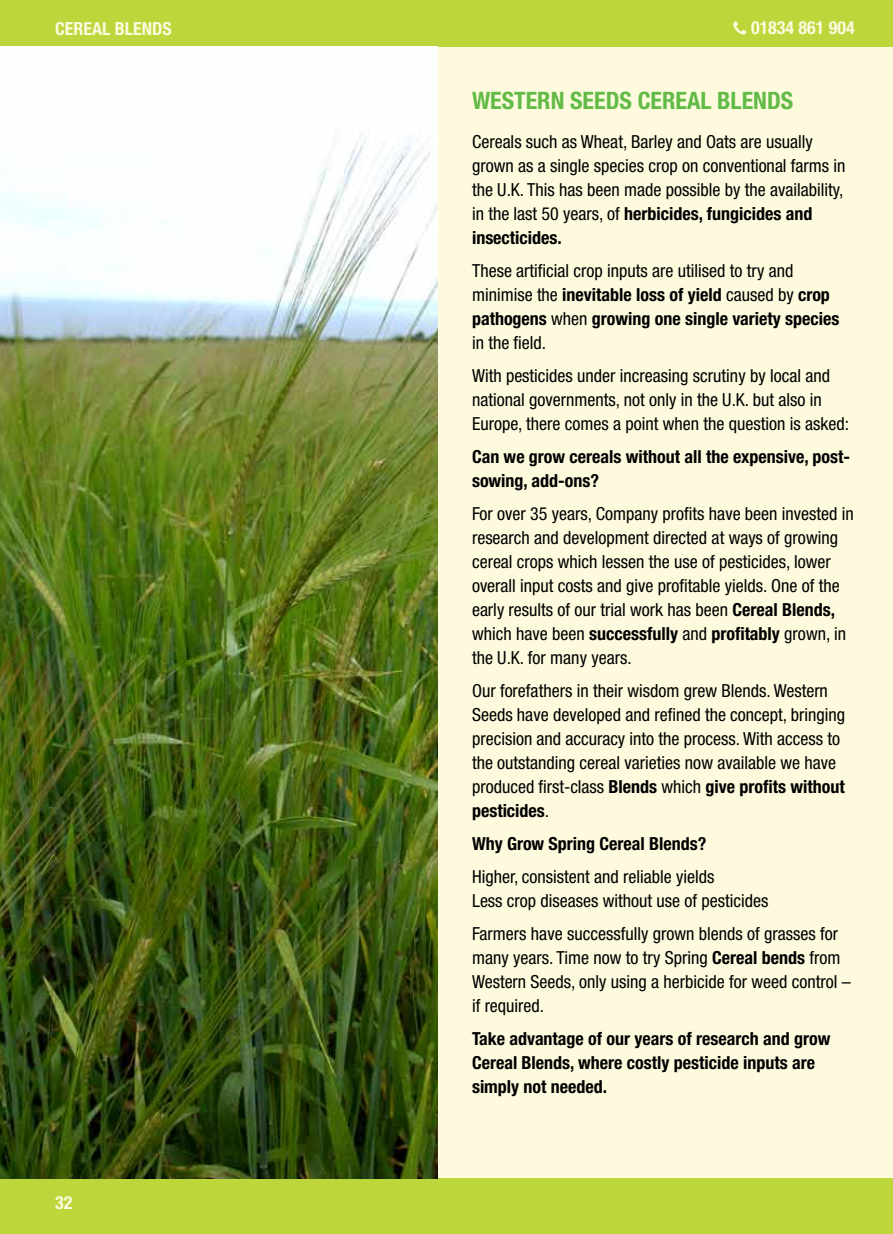
<style>
.page{position:relative;width:893px;height:1234px;background:#fff}
.page>*{position:absolute;margin:0;border:0;box-sizing:border-box;transform-origin:0 0}
.t1{font:700 condensed 24px "Helvetica Neue LT Std";color:#62bb46}
.t2{font:condensed 18px/24px "Helvetica Neue LT Std";color:#000}
.t3{font:700 condensed 18px/24px "Helvetica Neue LT Std";color:#000}
.t4{font:700 condensed 18px "Helvetica Neue LT Std";color:#fdfadd}
.s1{font-weight:700}
</style>
<div class="page">
<div style="left:0;top:0;width:893px;height:1233px;background:#fdfadd"></div>
<div style="left:0;top:1178px;width:893px;height:55px;background:#bcd63b"></div>
<div style="left:0;top:0;width:893px;height:47px;background:#bcd63b"></div>
<svg style="left:733px;top:21px;width:13px;height:14px"></svg>
<img style="left:0;top:47px;width:438px;height:1131px">
<p class="t4" style="left:55px;top:18px;width:118px">CEREAL BLENDS</p>
<p class="t4" style="left:55px;top:1190px;width:19px">32</p>
<p class="t4" style="left:751px;top:17px;width:105px">01834 861 904</p>
<h1 class="t1" style="left:472px;top:85px;width:124px">Western Seeds</h1>
<h1 class="t1" style="left:638px;top:85px;width:51px">cereal</h1>
<h1 class="t1" style="left:717px;top:85px;width:27px">Blends</h1>
<p class="t2" style="left:472px;top:129px;width:375px">Cereals such as Wheat, Barley and Oats are usually grown as a single species crop on conventional farms in the U.K. This has been made possible by the availability, in the last 50 years, of <span class="s1">herbicides, fungicides and insecticides.</span></p>
<p class="t2" style="left:472px;top:258px;width:369px">These artificial crop inputs are utilised to try and minimise the <span class="s1">inevitable loss of yield</span> caused by <span class="s1">crop pathogens</span> when <span class="s1">growing one single variety species </span>in the field.</p>
<p class="t2" style="left:472px;top:363px;width:379px">With pesticides under increasing scrutiny by local and national governments, not only in the U.K. but also in<br>Europe, there comes a point when the question is asked:</p>
<p class="t3" style="left:472px;top:444px;width:380px">Can we grow cereals without all the expensive, post&shy;sowing, add-ons?</p>
<p class="t2" style="left:472px;top:501px;width:383px">For over 35 years, Company profits have been invested in research and development directed at ways of growing cereal crops which lessen the use of pesticides, lower overall input costs and give profitable yields. One of the early results of our trial work has been <span class="s1">Cereal Blends, </span>which have been <span class="s1">successfully</span> and <span class="s1">profitably</span> grown, in the U.K. for many years.</p>
<p class="t2" style="left:472px;top:678px;width:375px">Our forefathers in their wisdom grew Blends. Western Seeds have developed and refined the concept, bringing precision and accuracy into the process. With access to the outstanding cereal varieties now available we have produced first-class <span class="s1">Blends</span> which <span class="s1">give profits without pesticides</span>.</p>
<p class="t3" style="left:472px;top:831px;width:236px">Why Grow Spring Cereal Blends?</p>
<p class="t2" style="left:472px;top:864px;width:298px">Higher, consistent and reliable yields<br>Less crop diseases without use of pesticides</p>
<p class="t2" style="left:472px;top:921px;width:380px">Farmers have successfully grown blends of grasses for many years. Time now to try Spring <span class="s1">Cereal bends</span> from Western Seeds, only using a herbicide for weed control – if required.</p>
<p class="t3" style="left:472px;top:1026px;width:360px">Take advantage of our years of research and grow<br>Cereal Blends, where costly pesticide inputs are simply not needed.</p>
</div>
